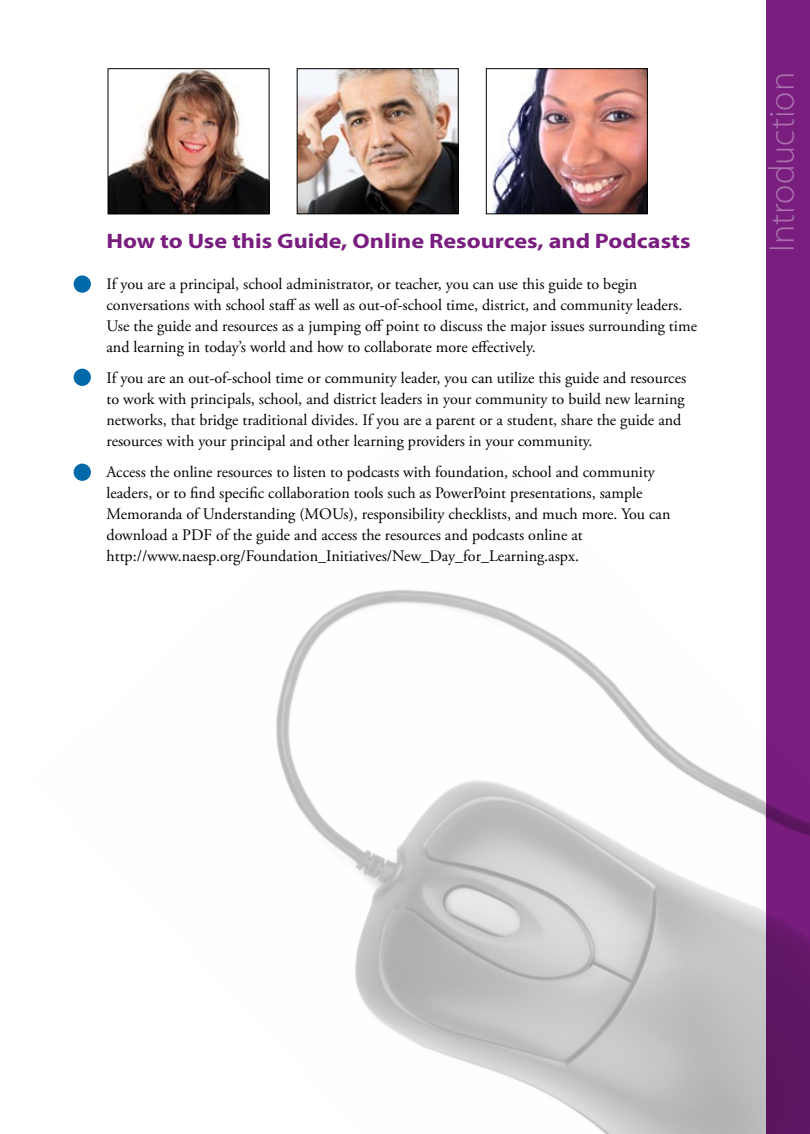
<style>
.page{position:relative;width:810px;height:1134px;background:#fff}
.page>*{position:absolute;margin:0;border:0;box-sizing:border-box;transform-origin:0 0}
.t1{font:300 36px "Myriad Pro";color:#ab71ae}
.t2{font:700 21px "Myriad Pro";color:#791d7e;scale:1.15 1}
.t3{font:16.05px/21px "Adobe Garamond Pro";color:#000}
</style>
<div class="page">
<img style="left:73px;top:463px;width:693px;height:671px">
<div style="left:766px;top:0;width:44px;height:1134px;background:linear-gradient(to bottom,#801f86,#67186b)"></div>
<div style="left:74px;top:275px;width:17px;height:18px;background:#0069aa;border-radius:50%"></div>
<div style="left:74px;top:369px;width:17px;height:17px;background:#0069aa;border-radius:50%"></div>
<div style="left:74px;top:464px;width:17px;height:17px;background:#0069aa;border-radius:50%"></div>
<img style="left:110px;top:70px;width:157px;height:142px">
<div style="left:108px;top:68px;width:161px;height:146px;border:1px solid #000"></div>
<img style="left:299px;top:70px;width:158px;height:142px">
<div style="left:297px;top:68px;width:162px;height:146px;border:1px solid #000"></div>
<img style="left:492px;top:70px;width:154px;height:142px">
<div style="left:486px;top:68px;width:162px;height:146px;border:1px solid #000"></div>
<h2 class="t2" style="left:106px;top:227px;width:509px">How to Use this Guide, Online Resources, and Podcasts</h2>
<p class="t3" style="left:106px;top:274px;width:592px">If you are a principal, school administrator, or teacher, you can use this guide to begin conversations with school staff as well as out-of-school time, district, and community leaders.<br>Use the guide and resources as a jumping off point to discuss the major issues surrounding time and learning in today’s world and how to collaborate more effectively.</p>
<p class="t3" style="left:106px;top:368px;width:581px">If you are an out-of-school time or community leader, you can utilize this guide and resources to work with principals, school, and district leaders in your community to build new learning networks, that bridge traditional divides. If you are a parent or a student, share the guide and resources with your principal and other learning providers in your community.</p>
<p class="t3" style="left:106px;top:462px;width:566px">Access the online resources to listen to podcasts with foundation, school and community leaders, or to find specific collaboration tools such as PowerPoint presentations, sample Memoranda of Understanding (MOUs), responsibility checklists, and much more. You can download a PDF of the guide and access the resources and podcasts online at http://www.naesp.org/Foundation_Initiatives/New_Day_for_Learning.aspx.</p>
<h1 class="t1" style="left:760px;top:252px;width:182px;rotate:-90deg">Introduction</h1>
</div>
